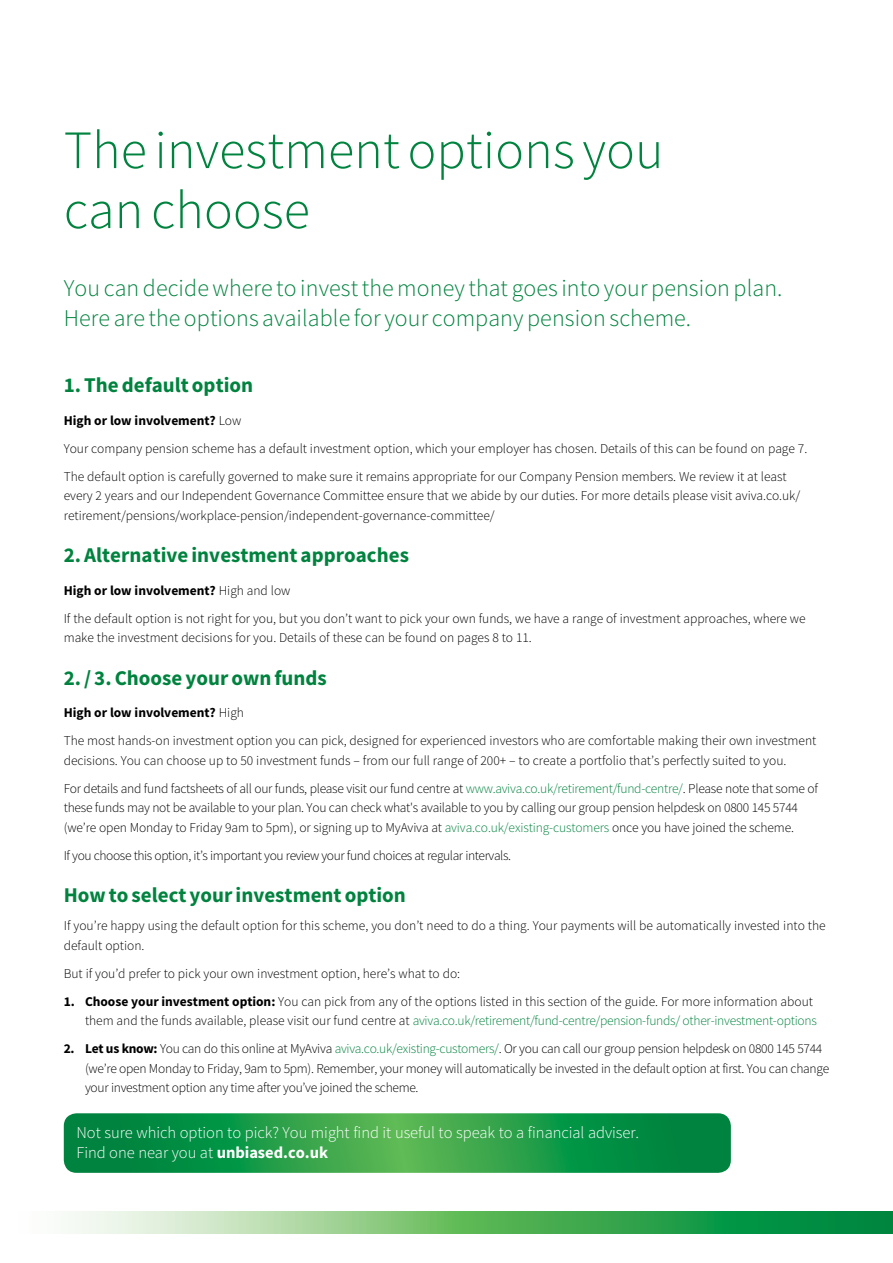
<style>
.page{position:relative;width:893px;height:1263px;background:#fff}
.page>*{position:absolute;margin:0;border:0;box-sizing:border-box;transform-origin:0 0}
.t1{font:300 54px/60px "Source Sans Pro";color:#00833e}
.t2{font:300 24px/30px "Source Sans Pro";letter-spacing:.005em;color:#00833e}
.t3{font:700 21px "Source Sans Pro";color:#00833e}
.t4{font:300 16.5px/19.5px "Source Sans Pro";letter-spacing:-.005em;color:#fff}
.t5{font:300 13.5px/19.5px "Source Sans Pro";letter-spacing:-.005em;color:#000}
.t6{font:300 13.5px "Source Sans Pro";letter-spacing:-.03em;color:#000}
.s1{font-weight:700}
.s2{color:#00833e}
</style>
<div class="page">
<svg style="left:68px;top:1212px;width:825px;height:21px;background:#69bb79"></svg>
<svg style="left:64px;top:1113px;width:667px;height:60px;background:#1f9948"></svg>
<h1 class="t1" style="left:64px;top:120px;width:601px">The investment options you can choose</h1>
<h2 class="t2" style="left:64px;top:273px;width:720px">You can decide where to invest the money that goes into your pension plan.<br>Here are the options available for your company pension scheme.</h2>
<h3 class="t3" style="left:64px;top:371px;width:191px">1. The default option</h3>
<p class="t5" style="left:64px;top:406px;width:745px;line-height:28px"><span class="s1">High or low involvement?</span> Low<br>Your company pension scheme has a default investment option, which your employer has chosen. Details of this can be found on page 7.<br>The default option is carefully governed to make sure it remains appropriate for our Company Pension members. We review it at least</p>
<p class="t5" style="left:64px;top:486px;width:738px">every 2 years and our Independent Governance Committee ensure that we abide by our duties. For more details please visit aviva.co.uk/ retirement/pensions/workplace-pension/independent-governance-committee/</p>
<h3 class="t3" style="left:64px;top:541px;width:347px">2. Alternative investment approaches</h3>
<p class="t5" style="left:64px;top:576px;width:743px;line-height:28px"><span class="s1">High or low involvement?</span> High and low<br>If the default option is not right for you, but you don’t want to pick your own funds, we have a range of investment approaches, where we</p>
<p class="t5" style="left:64px;top:628px;width:470px">make the investment decisions for you. Details of these can be found on pages 8 to 11.</p>
<h3 class="t3" style="left:64px;top:664px;width:265px">2. / 3. Choose your own funds</h3>
<p class="t5" style="left:64px;top:699px;width:754px;line-height:28px"><span class="s1">High or low involvement?</span> High<br>The most hands-on investment option you can pick, designed for experienced investors who are comfortable making their own investment</p>
<p class="t5" style="left:64px;top:746px;width:756px;line-height:28px">decisions. You can choose up to 50 investment funds – from our full range of 200+ – to create a portfolio that’s perfectly suited to you.<br>For details and fund factsheets of all our funds, please visit our fund centre at <span class="s2">www.aviva.co.uk/retirement/fund-centre/</span>. Please note that some of</p>
<p class="t5" style="left:64px;top:798px;width:736px">these funds may not be available to your plan. You can check what's available to you by calling our group pension helpdesk on 0800 145 5744 (we’re open Monday to Friday 9am to 5pm), or signing up to MyAviva at <span class="s2">aviva.co.uk/existing-customers</span> once you have joined the scheme.</p>
<p class="t6" style="left:64px;top:847px;width:449px">If you choose this option, it’s important you review your fund choices at regular intervals.</p>
<h3 class="t3" style="left:64px;top:881px;width:344px">How to select your investment option</h3>
<p class="t5" style="left:64px;top:916px;width:763px">If you’re happy using the default option for this scheme, you don’t need to do a thing. Your payments will be automatically invested into the default option.</p>
<p class="t5" style="left:64px;top:964px;width:398px">But if you’d prefer to pick your own investment option, here’s what to do:</p>
<p class="t5" style="left:64px;top:992px;width:754px;text-align:right"><span class="s1">1. Choose your investment option:</span> You can pick from any of the options listed in this section of the guide. For more information about them and the funds available, please visit our fund centre at <span class="s2">aviva.co.uk/retirement/fund-centre/pension-funds/ other-investment-options</span></p>
<p class="t5" style="left:85px;top:1039px;width:746px;text-indent:-21px"><span class="s1">2. Let us know:</span> You can do this online at MyAviva <span class="s2">aviva.co.uk/existing-customers/</span>. Or you can call our group pension helpdesk on 0800 145 5744 (we’re open Monday to Friday, 9am to 5pm). Remember, your money will automatically be invested in the default option at first. You can change your investment option any time after you’ve joined the scheme.</p>
<p class="t4" style="left:77px;top:1123px;width:564px">Not sure which option to pick? You might find it useful to speak to a financial adviser.<br>Find one near you at <span class="s1">unbiased.co.uk</span></p>
</div>
